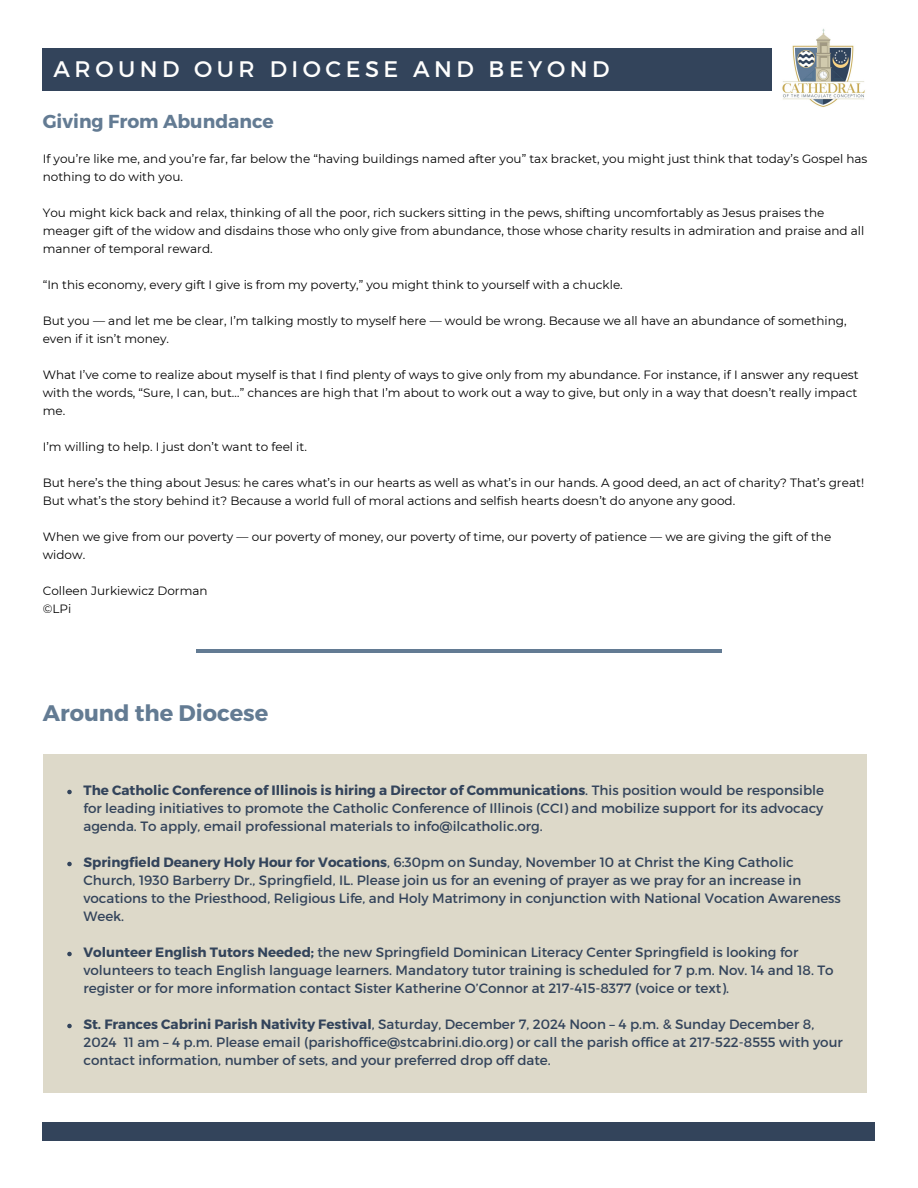
<style>
.page{position:relative;width:918px;height:1188px;background:#fff}
.page>*{position:absolute;margin:0;border:0;box-sizing:border-box;transform-origin:0 0}
.t1{font:22.5px "Montserrat";letter-spacing:.2em;color:#fefefd}
.t2{font:700 22.5px "Montserrat";color:#637b93}
.t3{font:700 18.75px "Montserrat";color:#637b93}
.t4{font:13.5px/18px "Montserrat";color:#33445b}
.t5{font:12px/18px "Montserrat";color:#000}
.s1{font-weight:700}
</style>
<div class="page">
<img style="left:782px;top:28px;width:83px;height:79px">
<div style="left:43px;top:49px;width:729px;height:42px;background:#33445b"></div>
<div style="left:43px;top:1123px;width:832px;height:18px;background:#33445b"></div>
<div style="left:43px;top:755px;width:824px;height:338px;background:#ddd9c9"></div>
<svg style="left:67px;top:790px;width:5px;height:4px"></svg>
<svg style="left:67px;top:862px;width:5px;height:4px"></svg>
<svg style="left:67px;top:952px;width:5px;height:4px"></svg>
<svg style="left:67px;top:1024px;width:5px;height:4px"></svg>
<hr style="left:196px;top:649px;width:526px;height:4px;background:#637b93">
<p class="t1" style="left:54px;top:54px;width:557px">AROUND OUR DIOCESE AND BEYOND</p>
<p class="t3" style="left:43px;top:110px;width:233px">Giving From Abundance</p>
<p class="t5" style="left:43px;top:150px;width:826px">If you’re like me, and you’re far, far below the “having buildings named after you” tax bracket, you might just think that today’s Gospel has nothing to do with you.</p>
<p class="t5" style="left:43px;top:204px;width:823px">You might kick back and relax, thinking of all the poor, rich suckers sitting in the pews, shifting uncomfortably as Jesus praises the meager gift of the widow and disdains those who only give from abundance, those whose charity results in admiration and praise and all manner of temporal reward.</p>
<p class="t5" style="left:43px;top:276px;width:582px">“In this economy, every gift I give is from my poverty,” you might think to yourself with a chuckle.</p>
<p class="t5" style="left:43px;top:312px;width:805px">But you — and let me be clear, I’m talking mostly to myself here — would be wrong. Because we all have an abundance of something, even if it isn’t money.</p>
<p class="t5" style="left:43px;top:366px;width:817px;text-align:justify">What I’ve come to realize about myself is that I find plenty of ways to give only from my abundance. For instance, if I answer any request with the words, “Sure, I can, but…” chances are high that I’m about to work out a way to give, but only in a way that doesn’t really impact me.</p>
<h2 class="t5" style="left:43px;top:438px;width:266px">I’m willing to help. I just don’t want to feel it.</h2>
<p class="t5" style="left:43px;top:474px;width:823px">But here’s the thing about Jesus: he cares what’s in our hearts as well as what’s in our hands. A good deed, an act of charity? That’s great!<br>But what’s the story behind it? Because a world full of moral actions and selfish hearts doesn’t do anyone any good.</p>
<p class="t5" style="left:43px;top:528px;width:790px">When we give from our poverty — our poverty of money, our poverty of time, our poverty of patience — we are giving the gift of the widow.</p>
<p class="t5" style="left:43px;top:582px;width:166px">Colleen Jurkiewicz Dorman</p>
<p class="t5" style="left:43px;top:600px;width:30px">©LPi</p>
<p class="t2" style="left:43px;top:698px;width:227px">Around the Diocese</p>
<h3 class="t4" style="left:83px;top:781px;width:742px;text-align:justify"><span class="s1">The Catholic Conference of Illinois is hiring a Director of Communications</span>. This position would be responsible for leading initiatives to promote the Catholic Conference of Illinois (CCI) and mobilize support for its advocacy agenda. To apply, email professional materials to info@ilcatholic.org.</h3>
<p class="t4" style="left:83px;top:853px;width:759px"><span class="s1">Springfield Deanery Holy Hour for Vocations</span>, 6:30pm on Sunday, November 10 at Christ the King Catholic Church, 1930 Barberry Dr., Springfield, IL. Please join us for an evening of prayer as we pray for an increase in vocations to the Priesthood, Religious Life, and Holy Matrimony in conjunction with National Vocation Awareness Week.</p>
<p class="t4" style="left:83px;top:943px;width:752px"><span class="s1">Volunteer English Tutors Needed;</span> the new Springfield Dominican Literacy Center Springfield is looking for volunteers to teach English language learners. Mandatory tutor training is scheduled for 7 p.m. Nov. 14 and 18. To register or for more information contact Sister Katherine O’Connor at 217-415-8377 (voice or text).</p>
<p class="t4" style="left:83px;top:1015px;width:761px"><span class="s1">St. Frances Cabrini Parish Nativity Festival</span>, Saturday, December 7, 2024 Noon – 4 p.m. &amp; Sunday December 8,<br>2024 11 am – 4 p.m. Please email (parishoffice@stcabrini.dio.org) or call the parish office at 217-522-8555 with your contact information, number of sets, and your preferred drop off date.</p>
</div>
